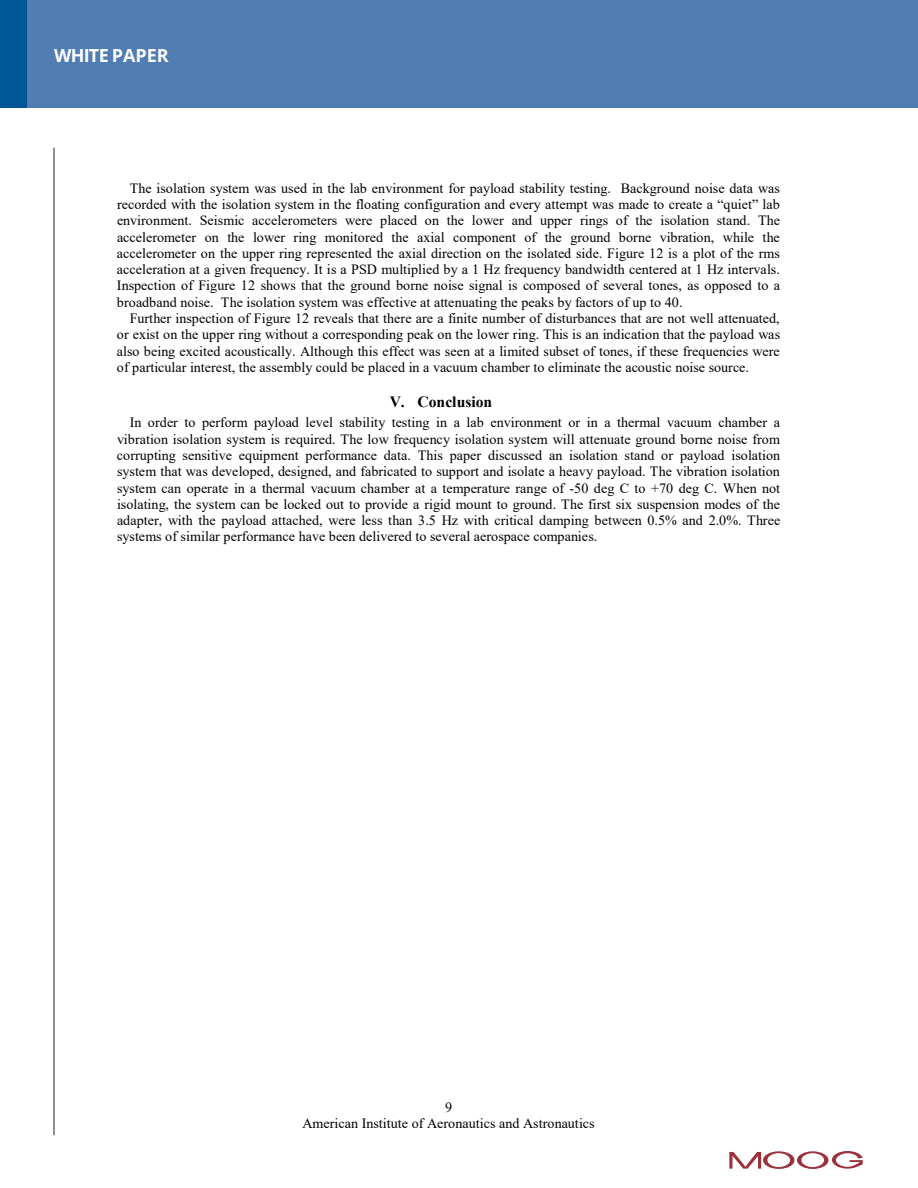
<style>
.page{position:relative;width:918px;height:1188px;background:#fff}
.page>*{position:absolute;margin:0;border:0;box-sizing:border-box;transform-origin:0 0}
.t1{font:700 18px "Open Sans";letter-spacing:-.02em;color:#fff}
.t2{font:700 15.6px "Times New Roman";color:#000}
.t3{font:14.1px/16.4px "Times New Roman";color:#000;text-align:justify}
</style>
<div class="page">
<div style="left:0;top:0;width:27px;height:108px;background:#005696"></div>
<div style="left:27px;top:0;width:891px;height:108px;background:#507db2"></div>
<hr style="left:54px;top:148px;width:1px;height:987px;background:#231f20">
<svg style="left:729px;top:1151px;width:134px;height:18px"></svg>
<p class="t1" style="left:54px;top:42px;width:116px">WHITE PAPER</p>
<p class="t3" style="left:130px;top:179px;width:652px">The isolation system was used in the lab environment for payload stability testing. Background noise data was</p>
<p class="t3" style="left:117px;top:196px;width:664px">recorded with the isolation system in the floating configuration and every attempt was made to create a “quiet” lab</p>
<p class="t3" style="left:117px;top:212px;width:665px">environment. Seismic accelerometers were placed on the lower and upper rings of the isolation stand. The</p>
<p class="t3" style="left:117px;top:228px;width:664px">accelerometer on the lower ring monitored the axial component of the ground borne vibration, while the</p>
<p class="t3" style="left:117px;top:244px;width:664px">accelerometer on the upper ring represented the axial direction on the isolated side. Figure 12 is a plot of the rms</p>
<p class="t3" style="left:117px;top:261px;width:664px">acceleration at a given frequency. It is a PSD multiplied by a 1 Hz frequency bandwidth centered at 1 Hz intervals.</p>
<p class="t3" style="left:117px;top:277px;width:665px">Inspection of Figure 12 shows that the ground borne noise signal is composed of several tones, as opposed to a</p>
<p class="t3" style="left:117px;top:293px;width:567px">broadband noise. The isolation system was effective at attenuating the peaks by factors of up to 40.</p>
<p class="t3" style="left:130px;top:310px;width:652px">Further inspection of Figure 12 reveals that there are a finite number of disturbances that are not well attenuated,</p>
<p class="t3" style="left:117px;top:326px;width:665px">or exist on the upper ring without a corresponding peak on the lower ring. This is an indication that the payload was</p>
<p class="t3" style="left:117px;top:342px;width:664px">also being excited acoustically. Although this effect was seen at a limited subset of tones, if these frequencies were</p>
<p class="t3" style="left:117px;top:359px;width:634px">of particular interest, the assembly could be placed in a vacuum chamber to eliminate the acoustic noise source.</p>
<p class="t2" style="left:390px;top:390px;width:104px">V. Conclusion</p>
<p class="t3" style="left:117px;top:414px;width:665px;text-indent:13px">In order to perform payload level stability testing in a lab environment or in a thermal vacuum chamber a vibration isolation system is required. The low frequency isolation system will attenuate ground borne noise from corrupting sensitive equipment performance data. This paper discussed an isolation stand or payload isolation system that was developed, designed, and fabricated to support and isolate a heavy payload. The vibration isolation system can operate in a thermal vacuum chamber at a temperature range of -50 deg C to +70 deg C. When not isolating, the system can be locked out to provide a rigid mount to ground. The first six suspension modes of the adapter, with the payload attached, were less than 3.5 Hz with critical damping between 0.5% and 2.0%. Three systems of similar performance have been delivered to several aerospace companies.</p>
<p class="t3" style="left:445px;top:1099px;width:9px">9</p>
<p class="t3" style="left:302px;top:1115px;width:294px">American Institute of Aeronautics and Astronautics</p>
</div>
